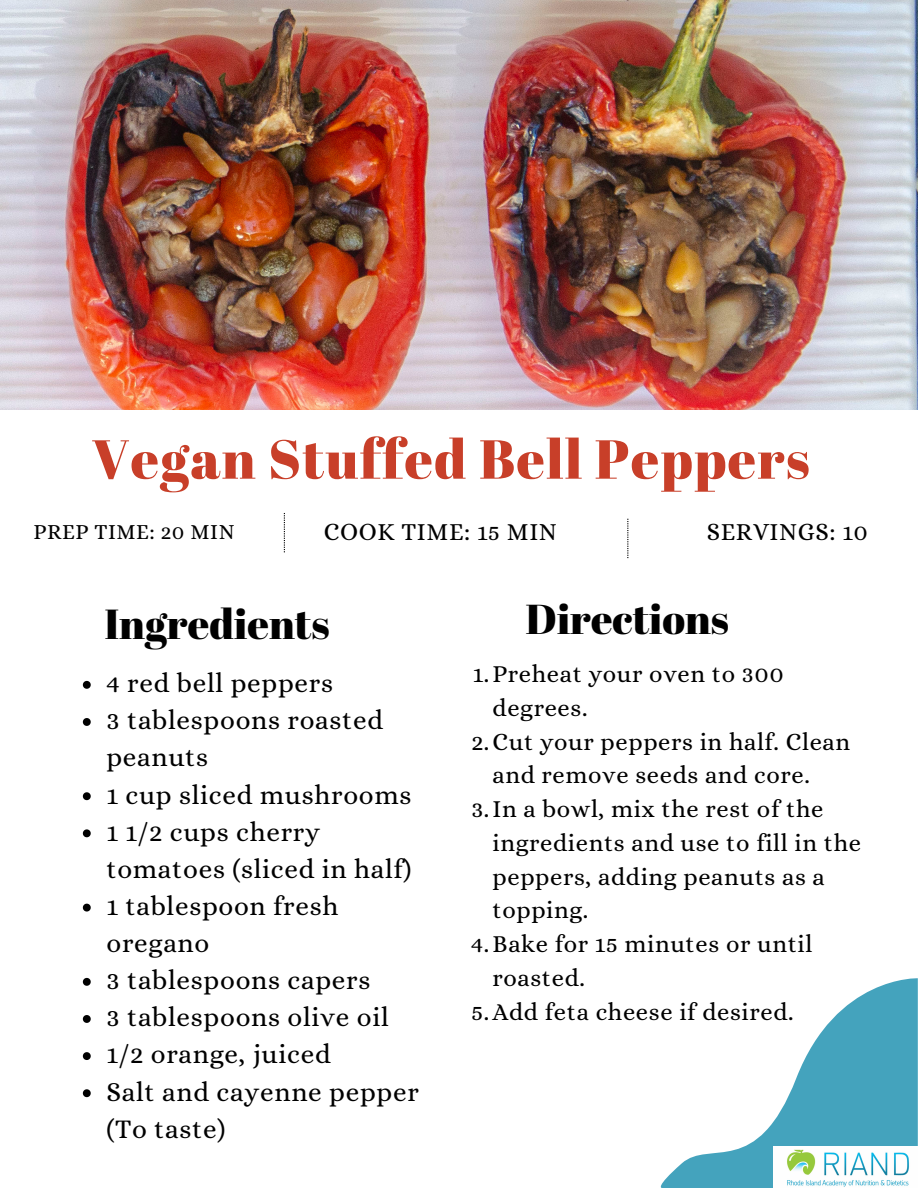
<style>
.page{position:relative;width:918px;height:1188px;background:#fff}
.page>*{position:absolute;margin:0;border:0;box-sizing:border-box;transform-origin:0 0}
.t1{font:54.75px "Abril Fatface";letter-spacing:.025em;color:#c83f29}
.t2{font:42px "Abril Fatface";color:#000}
.t3{font:41.85px "Abril Fatface";color:#000}
.t4{font:27.15px/37.2px "Alice";letter-spacing:.025em;color:#000}
.t5{font:24.6px/33.8px "Alice";letter-spacing:.025em;color:#000}
.t6{font:21.6px "Alice";letter-spacing:.025em;color:#000}
</style>
<div class="page">
<img style="left:0;top:0;width:918px;height:410px">
<svg style="left:83px;top:681px;width:8px;height:8px"></svg>
<svg style="left:83px;top:718px;width:8px;height:8px"></svg>
<svg style="left:83px;top:792px;width:8px;height:8px"></svg>
<svg style="left:83px;top:829px;width:8px;height:8px"></svg>
<svg style="left:83px;top:904px;width:8px;height:8px"></svg>
<svg style="left:83px;top:978px;width:8px;height:8px"></svg>
<svg style="left:83px;top:1015px;width:8px;height:8px"></svg>
<svg style="left:83px;top:1052px;width:8px;height:8px"></svg>
<svg style="left:83px;top:1089px;width:8px;height:8px"></svg>
<svg style="left:660px;top:978px;width:258px;height:210px"></svg>
<img style="left:773px;top:1147px;width:145px;height:41px">
<svg style="left:284px;top:513px;width:1px;height:39px"></svg>
<svg style="left:627px;top:519px;width:1px;height:39px"></svg>
<p class="t1" style="left:92px;top:421px;width:719px">Vegan Stuffed Bell Peppers</p>
<p class="t6" style="left:34px;top:519px;width:203px">PREP TIME: 20 MIN</p>
<p class="t5" style="left:324px;top:515px;width:235px">COOK TIME: 15 MIN</p>
<p class="t5" style="left:707px;top:515px;width:163px">SERVINGS: 10</p>
<p class="t2" style="left:104px;top:595px;width:227px">Ingredients</p>
<p class="t3" style="left:526px;top:590px;width:205px">Directions</p>
<p class="t5" style="left:493px;top:657px;width:293px;text-indent:-20px">1.Preheat your oven to 300 degrees.</p>
<p class="t5" style="left:493px;top:724px;width:359px;text-indent:-21px">2.Cut your peppers in half. Clean and remove seeds and core.</p>
<p class="t5" style="left:493px;top:792px;width:370px;text-indent:-21px">3.In a bowl, mix the rest of the ingredients and use to fill in the peppers, adding peanuts as a topping.</p>
<p class="t5" style="left:493px;top:927px;width:322px;text-indent:-21px">4.Bake for 15 minutes or until roasted.</p>
<p class="t5" style="left:471px;top:994px;width:324px">5.Add feta cheese if desired.</p>
<p class="t4" style="left:106px;top:664px;width:228px">4 red bell peppers</p>
<p class="t4" style="left:106px;top:702px;width:278px">3 tablespoons roasted peanuts</p>
<p class="t4" style="left:106px;top:776px;width:306px">1 cup sliced mushrooms</p>
<p class="t4" style="left:106px;top:813px;width:307px">1 1/2 cups cherry tomatoes (sliced in half)</p>
<p class="t4" style="left:106px;top:887px;width:233px">1 tablespoon fresh oregano</p>
<p class="t4" style="left:106px;top:961px;width:265px">3 tablespoons capers</p>
<p class="t4" style="left:106px;top:999px;width:284px">3 tablespoons olive oil</p>
<p class="t4" style="left:106px;top:1036px;width:226px">1/2 orange, juiced</p>
<p class="t4" style="left:106px;top:1073px;width:314px">Salt and cayenne pepper (To taste)</p>
</div>
